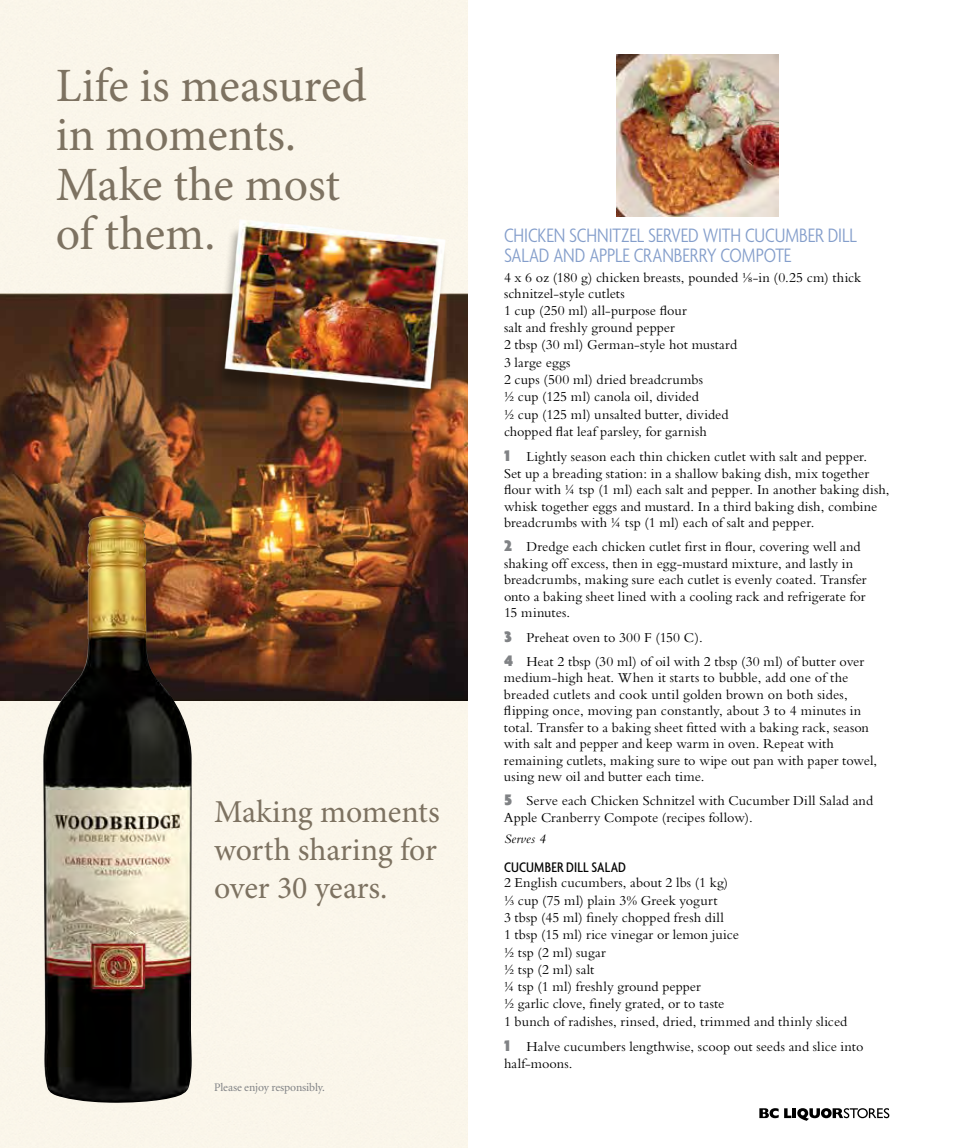
<style>
.page{position:relative;width:972px;height:1148px;background:#fff}
.page>*{position:absolute;margin:0;border:0;box-sizing:border-box;transform-origin:0 0}
.t1{font:47.85px/49.3px "Minion Pro";letter-spacing:-.005em;color:#7d7261}
.t2{font:31.95px/38.2px "Minion Pro";letter-spacing:-.005em;color:#7d7261;text-align:justify}
.t3{font:300 condensed 21px/19.5px "Agenda";letter-spacing:-.005em;color:#849ecb}
.t4{font:500 condensed 15px "Agenda";letter-spacing:.01em;color:#000}
.t5{font:14.25px/16.5px "Bembo";letter-spacing:.005em;color:#000}
.t6{font:italic 13.5px "Bembo";letter-spacing:.02em;color:#000}
.t7{font:11.55px "Minion";letter-spacing:-.01em;color:#808285}
.s1{font-family:"Bembo Expert"}
.s2{font-family:"Agenda";font-weight:900;font-size:16.5px;color:#808285}
</style>
<div class="page">
<img style="left:616px;top:54px;width:162px;height:162px">
<div style="left:0;top:0;width:468px;height:1148px;background:#faf6ea"></div>
<img style="left:0;top:293px;width:468px;height:408px">
<img style="left:215px;top:205px;width:243px;height:207px">
<img style="left:43px;top:515px;width:149px;height:587px">
<svg style="left:759px;top:1108px;width:130px;height:12px"></svg>
<h1 class="t1" style="left:56px;top:63px;width:313px">Life is measured in moments.<br>Make the most of them.</h1>
<h2 class="t2" style="left:214px;top:793px;width:227px">Making moments worth sharing for over 30 years.</h2>
<p class="t7" style="left:214px;top:1081px;width:112px">Please enjoy responsibly.</p>
<h3 class="t3" style="left:504px;top:227px;width:354px">CHICKEN SCHNITZEL SERVED WITH CUCUMBER DILL<br>SALAD AND APPLE CRANBERRY COMPOTE</h3>
<p class="t5" style="left:504px;top:269px;width:359px;line-height:15.8px">4 x 6 oz (180 g) chicken breasts, pounded <span class="s1">⅛</span>-in (0.25 cm) thick schnitzel-style cutlets</p>
<p class="t5" style="left:504px;top:301px;width:235px;line-height:17.2px">1 cup (250 ml) all-purpose flour<br>salt and freshly ground pepper<br>2 tbsp (30 ml) German-style hot mustard<br>3 large eggs<br>2 cups (500 ml) dried breadcrumbs<br>½ cup (125 ml) canola oil, divided<br>½ cup (125 ml) unsalted butter, divided chopped flat leaf parsley, for garnish</p>
<p class="t5" style="left:504px;top:448px;width:387px"><span class="s2">1</span> Lightly season each thin chicken cutlet with salt and pepper.<br>Set up a breading station: in a shallow baking dish, mix together flour with ¼ tsp (1 ml) each salt and pepper. In another baking dish, whisk together eggs and mustard. In a third baking dish, combine breadcrumbs with ¼ tsp (1 ml) each of salt and pepper.</p>
<p class="t5" style="left:504px;top:538px;width:364px"><span class="s2">2</span> Dredge each chicken cutlet first in flour, covering well and shaking off excess, then in egg-mustard mixture, and lastly in breadcrumbs, making sure each cutlet is evenly coated. Transfer onto a baking sheet lined with a cooling rack and refrigerate for 15 minutes.</p>
<p class="t5" style="left:504px;top:625px;width:362px;line-height:24px"><span class="s2">3</span> Preheat oven to 300 F (150 C).<br><span class="s2">4</span> Heat 2 tbsp (30 ml) of oil with 2 tbsp (30 ml) of butter over</p>
<p class="t5" style="left:504px;top:669px;width:375px">medium-high heat. When it starts to bubble, add one of the breaded cutlets and cook until golden brown on both sides, flipping once, moving pan constantly, about 3 to 4 minutes in total. Transfer to a baking sheet fitted with a baking rack, season with salt and pepper and keep warm in oven. Repeat with remaining cutlets, making sure to wipe out pan with paper towel, using new oil and butter each time.</p>
<p class="t5" style="left:504px;top:792px;width:371px"><span class="s2">5</span> Serve each Chicken Schnitzel with Cucumber Dill Salad and<br>Apple Cranberry Compote (recipes follow).</p>
<p class="t6" style="left:504px;top:831px;width:43px">Serves 4</p>
<p class="t4" style="left:504px;top:858px;width:124px">CUCUMBER DILL SALAD</p>
<p class="t5" style="left:504px;top:874px;width:345px;line-height:17.2px">2 English cucumbers, about 2 lbs (1 kg)<br><span class="s1">⅓</span> cup (75 ml) plain 3% Greek yogurt<br>3 tbsp (45 ml) finely chopped fresh dill<br>1 tbsp (15 ml) rice vinegar or lemon juice<br>½ tsp (2 ml) sugar<br>½ tsp (2 ml) salt<br>¼ tsp (1 ml) freshly ground pepper<br>½ garlic clove, finely grated, or to taste<br>1 bunch of radishes, rinsed, dried, trimmed and thinly sliced</p>
<p class="t5" style="left:504px;top:1038px;width:361px"><span class="s2">1</span> Halve cucumbers lengthwise, scoop out seeds and slice into half-moons.</p>
</div>
